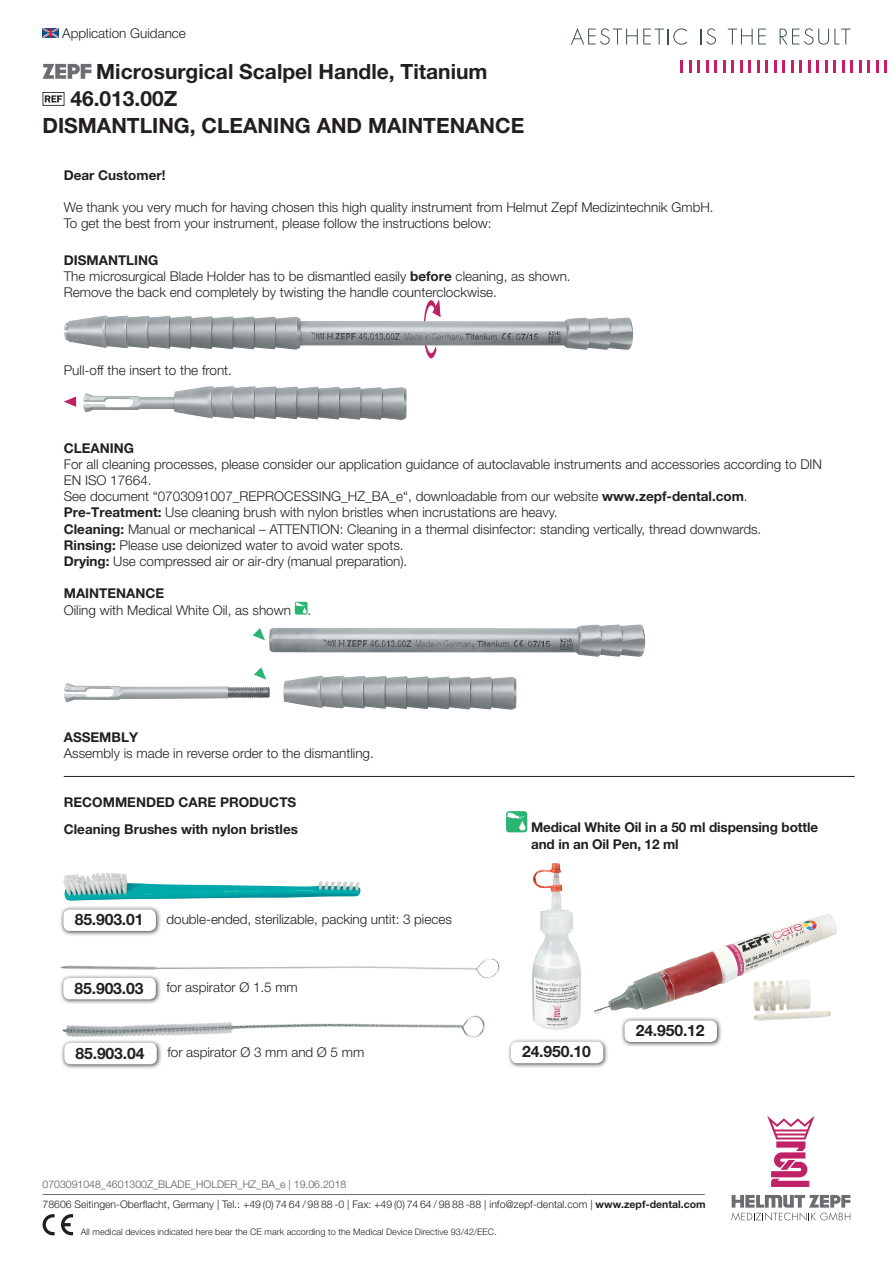
<style>
.page{position:relative;width:893px;height:1263px;background:#fff}
.page>*{position:absolute;margin:0;border:0;box-sizing:border-box;transform-origin:0 0}
.t1{font:700 21px "Helvetica Neue LT Pro";color:#231f20}
.t2{font:700 15.75px "Helvetica Neue LT Pro";letter-spacing:-.01em;color:#231f20}
.t3{font:300 13.5px/16.2px "Helvetica Neue LT Pro";color:#231f20}
.t4{font:700 13.5px/16.2px "Helvetica Neue LT Pro";color:#231f20}
.t5{font:300 10.5px "Helvetica Neue LT Pro";color:#231f20}
.t6{font:300 10.5px "Helvetica Neue LT Pro";color:#57585a}
.t7{font:300 9px "Helvetica Neue LT Pro";letter-spacing:.005em;color:#231f20}
.s1{font-weight:700}
</style>
<div class="page">
<svg style="left:43px;top:64px;width:48px;height:15px"></svg>
<svg style="left:43px;top:92px;width:22px;height:14px"></svg>
<svg style="left:424px;top:300px;width:16px;height:58px"></svg>
<img style="left:64px;top:315px;width:569px;height:35px">
<svg style="left:64px;top:396px;width:12px;height:11px"></svg>
<img style="left:83px;top:386px;width:324px;height:34px">
<svg style="left:295px;top:602px;width:13px;height:12px"></svg>
<svg style="left:296px;top:602px;width:11px;height:12px"></svg>
<svg style="left:253px;top:628px;width:12px;height:12px"></svg>
<svg style="left:254px;top:667px;width:12px;height:13px"></svg>
<img style="left:269px;top:624px;width:376px;height:33px">
<img style="left:283px;top:675px;width:233px;height:35px">
<img style="left:64px;top:683px;width:206px;height:19px">
<hr style="left:64px;top:776px;width:791px;height:1px;background:#231f20">
<img style="left:108px;top:831px;width:405px;height:140px">
<img style="left:60px;top:898px;width:438px;height:140px">
<img style="left:63px;top:873px;width:45px;height:28px">
<img style="left:532px;top:863px;width:49px;height:167px">
<svg style="left:506px;top:811px;width:21px;height:21px"></svg>
<svg style="left:507px;top:812px;width:19px;height:20px"></svg>
<img style="left:594px;top:929px;width:184px;height:87px">
<img style="left:778px;top:914px;width:59px;height:44px">
<img style="left:753px;top:979px;width:58px;height:25px">
<img style="left:753px;top:1004px;width:78px;height:17px">
<div style="left:60px;top:906px;width:101px;height:30px;background:#231f20;opacity:.85"></div>
<div style="left:63px;top:909px;width:93px;height:22px;background:#fff;border-radius:6px"></div>
<div style="left:59px;top:974px;width:102px;height:31px;background:#231f20;opacity:.85"></div>
<div style="left:63px;top:978px;width:93px;height:21px;background:#fff;border-radius:6px"></div>
<div style="left:60px;top:1039px;width:102px;height:31px;background:#231f20;opacity:.85"></div>
<div style="left:64px;top:1043px;width:93px;height:21px;background:#fff;border-radius:6px"></div>
<div style="left:507px;top:1038px;width:101px;height:31px;background:#231f20;opacity:.85"></div>
<div style="left:511px;top:1042px;width:92px;height:21px;background:#fff;border-radius:6px"></div>
<div style="left:621px;top:1017px;width:101px;height:30px;background:#231f20;opacity:.85"></div>
<div style="left:624px;top:1020px;width:93px;height:22px;background:#fff;border-radius:6px"></div>
<svg style="left:43px;top:28px;width:15px;height:10px"></svg>
<svg style="left:706px;top:61px;width:2px;height:12px"></svg>
<svg style="left:714px;top:61px;width:3px;height:12px"></svg>
<svg style="left:723px;top:61px;width:2px;height:12px"></svg>
<svg style="left:731px;top:61px;width:3px;height:12px"></svg>
<svg style="left:740px;top:61px;width:2px;height:12px"></svg>
<svg style="left:748px;top:61px;width:3px;height:12px"></svg>
<svg style="left:757px;top:61px;width:2px;height:12px"></svg>
<svg style="left:765px;top:61px;width:3px;height:12px"></svg>
<svg style="left:774px;top:61px;width:2px;height:12px"></svg>
<svg style="left:782px;top:61px;width:3px;height:12px"></svg>
<svg style="left:791px;top:61px;width:2px;height:12px"></svg>
<svg style="left:799px;top:61px;width:3px;height:12px"></svg>
<svg style="left:808px;top:61px;width:2px;height:12px"></svg>
<svg style="left:816px;top:61px;width:3px;height:12px"></svg>
<svg style="left:825px;top:61px;width:2px;height:12px"></svg>
<svg style="left:833px;top:61px;width:3px;height:12px"></svg>
<svg style="left:842px;top:61px;width:2px;height:12px"></svg>
<svg style="left:850px;top:61px;width:3px;height:12px"></svg>
<svg style="left:859px;top:61px;width:2px;height:12px"></svg>
<svg style="left:867px;top:61px;width:3px;height:12px"></svg>
<svg style="left:876px;top:61px;width:2px;height:12px"></svg>
<svg style="left:884px;top:61px;width:3px;height:12px"></svg>
<svg style="left:697px;top:61px;width:3px;height:12px"></svg>
<svg style="left:689px;top:61px;width:2px;height:12px"></svg>
<svg style="left:680px;top:61px;width:3px;height:12px"></svg>
<svg style="left:571px;top:28px;width:116px;height:17px"></svg>
<svg style="left:701px;top:28px;width:15px;height:17px"></svg>
<svg style="left:728px;top:29px;width:38px;height:15px"></svg>
<svg style="left:780px;top:28px;width:70px;height:17px"></svg>
<svg style="left:767px;top:1116px;width:48px;height:71px"></svg>
<svg style="left:731px;top:1195px;width:119px;height:25px"></svg>
<hr style="left:43px;top:1194px;width:662px;height:1px;background:#6c6d70">
<svg style="left:43px;top:1214px;width:12px;height:21px"></svg>
<svg style="left:61px;top:1214px;width:12px;height:21px"></svg>
<p class="t3" style="left:62px;top:25px;width:125px">Application Guidance</p>
<p class="t1" style="left:96px;top:58px;width:393px">Microsurgical Scalpel Handle, Titanium</p>
<p class="t1" style="left:70px;top:85px;width:109px">46.013.00Z</p>
<p class="t1" style="left:43px;top:112px;width:483px">DISMANTLING, CLEANING AND MAINTENANCE</p>
<p class="t4" style="left:64px;top:167px;width:103px">Dear Customer!</p>
<p class="t3" style="left:64px;top:199px;width:651px">We thank you very much for having chosen this high quality instrument from Helmut Zepf Medizintechnik GmbH.<br>To get the best from your instrument, please follow the instructions below:</p>
<p class="t3" style="left:64px;top:252px;width:508px"><span class="s1">DISMANTLING<br></span>The microsurgical Blade Holder has to be dismantled easily <span class="s1">before</span> cleaning, as shown.<br>Remove the back end completely by twisting the handle counterclockwise.</p>
<p class="t3" style="left:64px;top:361px;width:170px">Pull-off the insert to the front.</p>
<p class="t3" style="left:64px;top:439px;width:760px"><span class="s1">CLEANING<br></span>For all cleaning processes, please consider our application guidance of autoclavable instruments and accessories according to DIN EN ISO 17664.<br>See document “0703091007_REPROCESSING_HZ_BA_e“, downloadable from our website <span class="s1">www.zepf-dental.com</span>.<br><span class="s1">Pre-Treatment:</span> Use cleaning brush with nylon bristles when incrustations are heavy.<br><span class="s1">Cleaning:</span> Manual or mechanical – ATTENTION: Cleaning in a thermal disinfector: standing vertically, thread downwards.<br><span class="s1">Rinsing:</span> Please use deionized water to avoid water spots.<br><span class="s1">Drying:</span> Use compressed air or air-dry (manual preparation).</p>
<p class="t3" style="left:64px;top:585px;width:249px"><span class="s1">MAINTENANCE<br></span>Oiling with Medical White Oil, as shown .</p>
<p class="t3" style="left:64px;top:729px;width:312px"><span class="s1">ASSEMBLY<br></span>Assembly is made in reverse order to the dismantling.</p>
<p class="t4" style="left:64px;top:794px;width:234px">RECOMMENDED CARE PRODUCTS</p>
<p class="t4" style="left:64px;top:820px;width:236px">Cleaning Brushes with nylon bristles</p>
<p class="t2" style="left:75px;top:910px;width:70px">85.903.01</p>
<p class="t3" style="left:167px;top:911px;width:287px">double-ended, sterilizable, packing untit: 3 pieces</p>
<p class="t2" style="left:75px;top:978px;width:70px">85.903.03</p>
<p class="t3" style="left:166px;top:979px;width:133px">for aspirator Ø 1.5 mm</p>
<p class="t4" style="left:531px;top:819px;width:289px">Medical White Oil in a 50 ml dispensing bottle and in an Oil Pen, 12 ml</p>
<p class="t2" style="left:636px;top:1021px;width:70px">24.950.12</p>
<p class="t2" style="left:76px;top:1043px;width:70px">85.903.04</p>
<p class="t3" style="left:167px;top:1044px;width:198px">for aspirator Ø 3 mm and Ø 5 mm</p>
<p class="t2" style="left:522px;top:1042px;width:70px">24.950.10</p>
<p class="t6" style="left:43px;top:1178px;width:305px">0703091048_4601300Z_BLADE_HOLDER_HZ_BA_e | 19.06.2018</p>
<p class="t7" style="left:81px;top:1226px;width:417px">All medical devices indicated here bear the CE mark according to the Medical Device Directive 93/42/EEC.</p>
<p class="t5" style="left:43px;top:1197px;width:665px">78606 Seitingen-Oberflacht, Germany | Tel.: +49 (0) 74 64 / 98 88 -0 | Fax: +49 (0) 74 64 / 98 88 -88 | info@zepf-dental.com | <span class="s1">www.zepf-dental.com</span></p>
</div>
